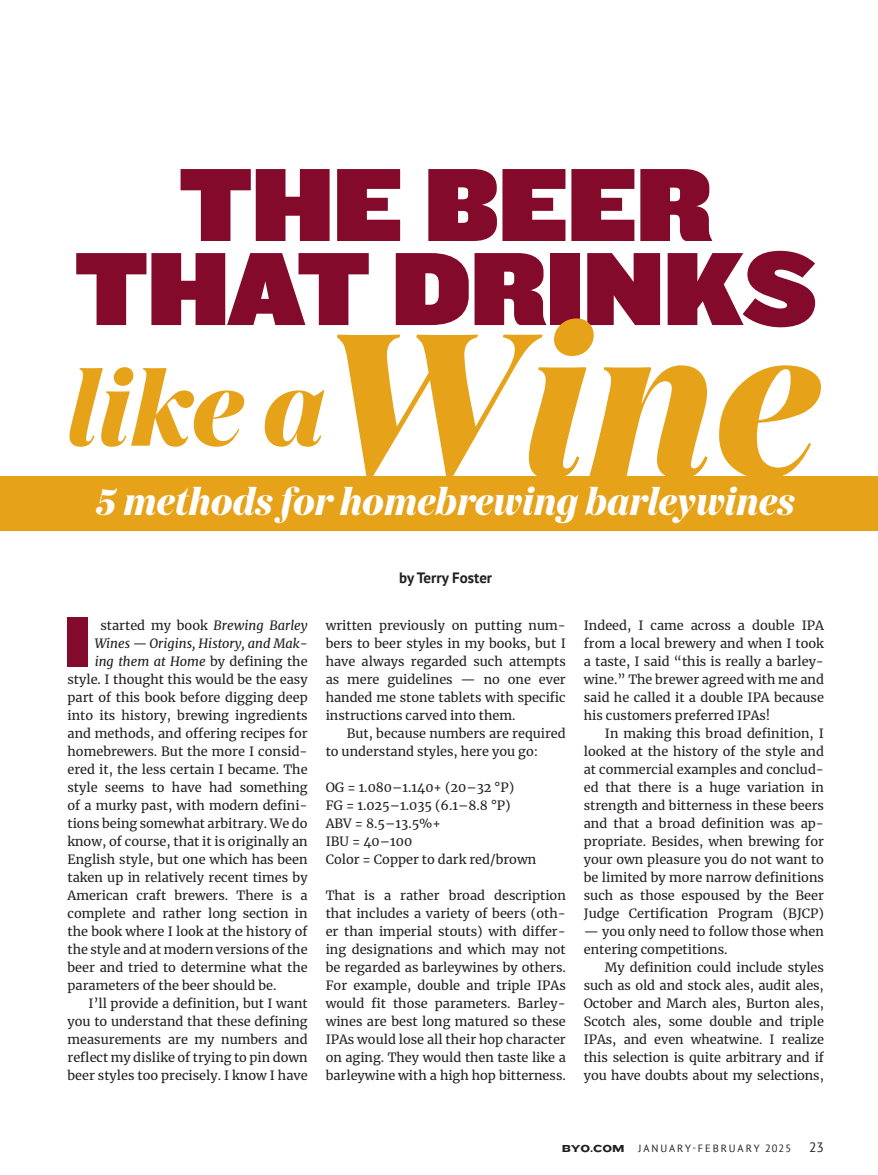
<style>
.page{position:relative;width:878px;height:1175px;background:#fff}
.page>*{position:absolute;margin:0;border:0;box-sizing:border-box;transform-origin:0 0}
.t1{font:108px "Knockout 92 Ultmt Cruiserwt";color:#830a2b}
.t2{font:italic 800 105px "Passenger Display";color:#e6a218}
.t3{font:italic 800 37.5px "Passenger Display";color:#fff}
.Feature_Story_By_Line{font:700 15px "PT Sans";color:#231f20}
.t4{font:13.5px "PT Sans";color:#231f20}
.Feature_Body_Text_No_Indent{font:12.75px/18px "Merriweather";color:#231f20;text-align:justify}
.Feature_Body_Text_w_Indent{font:12.75px/18px "Merriweather";color:#231f20;text-align:justify}
.Feature_Body_Text_No_Indent-2{font:italic 12.75px "Merriweather";color:#231f20}
.t5{font:10.5px "PT Sans";letter-spacing:.18em;color:#231f20}
.t6{font:10.5px "Knockout 54 Sumo";color:#231f20}
.s1{font-style:italic}
.s2{font-style:normal}
</style>
<div class="page">
<div style="left:0;top:476px;width:878px;height:55px;background:#e6a218"></div>
<div style="left:68px;top:616px;width:20px;height:50px;background:#830a2b"></div>
<svg style="left:337px;top:318px;width:483px;height:158px"></svg>
<p class="t1" style="left:179px;top:127px;width:534px">THE BEER</p>
<p class="t1" style="left:75px;top:211px;width:742px">THAT DRINKS</p>
<p class="t2" style="left:66px;top:346px;width:261px">like a</p>
<p class="t3" style="left:97px;top:479px;width:699px">5 methods for homebrewing barleywines</p>
<p class="Feature_Body_Text_No_Indent" style="left:100px;top:616px;width:209px">started my book <span class="s1">Brewing Barley</span></p>
<p class="Feature_Body_Text_No_Indent-2" style="left:95px;top:635px;width:214px">Wines — Origins, History, and Mak-</p>
<p class="Feature_Body_Text_No_Indent-2" style="left:95px;top:653px;width:214px">ing them at Home <span class="s2">by defining the</span></p>
<p class="Feature_Body_Text_No_Indent" style="left:68px;top:670px;width:242px">style. I thought this would be the easy</p>
<p class="Feature_Body_Text_No_Indent" style="left:68px;top:688px;width:242px">part of this book before digging deep</p>
<p class="Feature_Body_Text_No_Indent" style="left:68px;top:706px;width:242px">into its history, brewing ingredients</p>
<p class="Feature_Body_Text_No_Indent" style="left:68px;top:724px;width:242px">and methods, and offering recipes for</p>
<p class="Feature_Body_Text_No_Indent" style="left:68px;top:742px;width:242px">homebrewers. But the more I consid-</p>
<p class="Feature_Body_Text_No_Indent" style="left:68px;top:760px;width:241px">ered it, the less certain I became. The</p>
<p class="Feature_Body_Text_No_Indent" style="left:68px;top:778px;width:242px">style seems to have had something</p>
<p class="Feature_Body_Text_No_Indent" style="left:68px;top:796px;width:242px">of a murky past, with modern defini-</p>
<p class="Feature_Body_Text_No_Indent" style="left:68px;top:814px;width:241px">tions being somewhat arbitrary. We do</p>
<p class="Feature_Body_Text_No_Indent" style="left:68px;top:832px;width:241px">know, of course, that it is originally an</p>
<p class="Feature_Body_Text_No_Indent" style="left:68px;top:850px;width:242px">English style, but one which has been</p>
<p class="Feature_Body_Text_No_Indent" style="left:68px;top:868px;width:242px">taken up in relatively recent times by</p>
<p class="Feature_Body_Text_No_Indent" style="left:68px;top:886px;width:242px">American craft brewers. There is a</p>
<p class="Feature_Body_Text_No_Indent" style="left:68px;top:904px;width:241px">complete and rather long section in</p>
<p class="Feature_Body_Text_No_Indent" style="left:68px;top:922px;width:241px">the book where I look at the history of</p>
<p class="Feature_Body_Text_No_Indent" style="left:68px;top:940px;width:241px">the style and at modern versions of the</p>
<p class="Feature_Body_Text_No_Indent" style="left:68px;top:958px;width:242px">beer and tried to determine what the</p>
<p class="Feature_Body_Text_No_Indent" style="left:68px;top:976px;width:210px">parameters of the beer should be.</p>
<p class="Feature_Body_Text_w_Indent" style="left:68px;top:994px;width:242px;text-indent:21px">I’ll provide a definition, but I want you to understand that these defining measurements are my numbers and reflect my dislike of trying to pin down beer styles too precisely. I know I have</p>
<p class="Feature_Story_By_Line" style="left:399px;top:567px;width:94px">by Terry Foster</p>
<p class="Feature_Body_Text_w_Indent" style="left:326px;top:616px;width:242px">written previously on putting num&shy;bers to beer styles in my books, but I have always regarded such attempts as mere guidelines — no one ever handed me stone tablets with specific instructions carved into them.</p>
<p class="Feature_Body_Text_w_Indent" style="left:326px;top:724px;width:242px;text-indent:21px">But, because numbers are required to understand styles, here you go:</p>
<p class="Feature_Body_Text_No_Indent" style="left:326px;top:778px;width:190px">OG = 1.080–1.140+ (20–32 °P)</p>
<p class="Feature_Body_Text_No_Indent" style="left:326px;top:796px;width:186px">FG = 1.025–1.035 (6.1–8.8 °P)</p>
<p class="Feature_Body_Text_No_Indent" style="left:326px;top:814px;width:117px">ABV = 8.5–13.5%+</p>
<p class="Feature_Body_Text_No_Indent" style="left:326px;top:832px;width:88px">IBU = 40–100</p>
<p class="Feature_Body_Text_No_Indent" style="left:326px;top:850px;width:212px">Color = Copper to dark red/brown</p>
<p class="Feature_Body_Text_No_Indent" style="left:326px;top:886px;width:242px">That is a rather broad description that includes a variety of beers (oth&shy;er than imperial stouts) with differ&shy;ing designations and which may not be regarded as barleywines by others.<br>For example, double and triple IPAs would fit those parameters. Barley&shy;wines are best long matured so these IPAs would lose all their hop character on aging. They would then taste like a barleywine with a high hop bitterness.</p>
<p class="Feature_Body_Text_No_Indent" style="left:584px;top:616px;width:242px">Indeed, I came across a double IPA from a local brewery and when I took a taste, I said “this is really a barley&shy;wine.” The brewer agreed with me and said he called it a double IPA because his customers preferred IPAs!</p>
<p class="Feature_Body_Text_w_Indent" style="left:584px;top:724px;width:242px;text-indent:21px">In making this broad definition, I looked at the history of the style and at commercial examples and conclud&shy;ed that there is a huge variation in strength and bitterness in these beers and that a broad definition was ap&shy;propriate. Besides, when brewing for your own pleasure you do not want to be limited by more narrow definitions such as those espoused by the Beer Judge Certification Program (BJCP)</p>
<p class="Feature_Body_Text_w_Indent" style="left:584px;top:922px;width:242px">— you only need to follow those when entering competitions.</p>
<p class="Feature_Body_Text_w_Indent" style="left:584px;top:958px;width:242px;text-indent:21px">My definition could include styles such as old and stock ales, audit ales, October and March ales, Burton ales, Scotch ales, some double and triple IPAs, and even wheatwine. I realize this selection is quite arbitrary and if you have doubts about my selections,</p>
<p class="t6" style="left:562px;top:1140px;width:64px">BYO.COM</p>
<p class="t5" style="left:638px;top:1141px;width:154px">JANUARY-FEBRUARY 2025</p>
<p class="t4" style="left:809px;top:1138px;width:16px">23</p>
</div>
